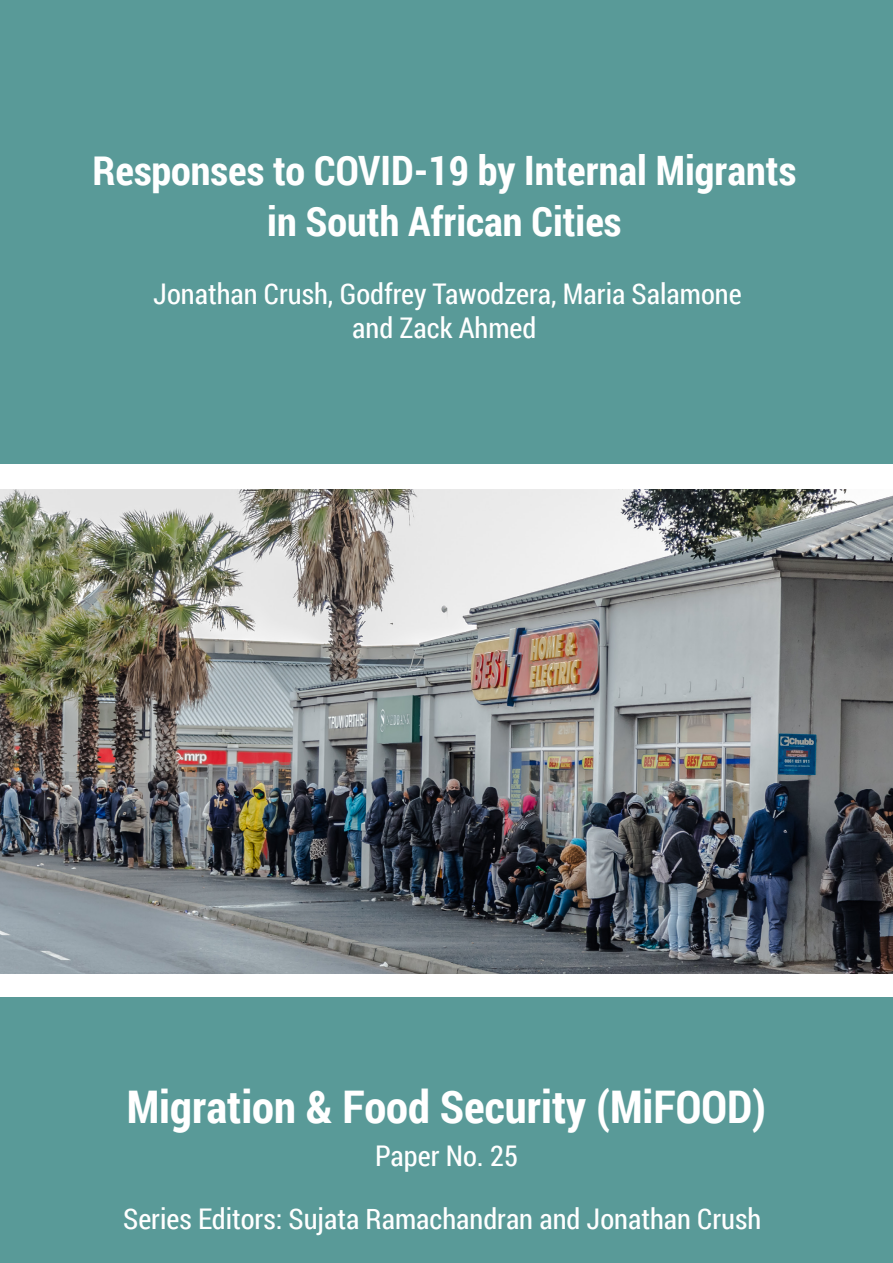
<style>
.page{position:relative;width:893px;height:1263px;background:#fff}
.page>*{position:absolute;margin:0;border:0;box-sizing:border-box;transform-origin:0 0}
.t1{font:700 45px "Roboto Condensed";color:#fff}
.PaperHeader{font:700 40.5px/51px "Roboto Condensed";color:#fff;text-align:center}
.Authors{font:28.5px "Roboto Condensed";color:#fff}
</style>
<div class="page">
<div style="left:0;top:0;width:893px;height:463px;background:#599a98"></div>
<div style="left:0;top:998px;width:893px;height:265px;background:#599a98"></div>
<img style="left:0;top:489px;width:893px;height:485px">
<p class="PaperHeader" style="left:92px;top:143px;width:705px">Responses to COVID-19 by Internal Migrants in South African Cities</p>
<p class="Authors" style="left:153px;top:274px;width:590px">Jonathan Crush, Godfrey Tawodzera, Maria Salamone</p>
<p class="Authors" style="left:352px;top:308px;width:186px">and Zack Ahmed</p>
<p class="t1" style="left:127px;top:1075px;width:641px">Migration &amp; Food Security (MiFOOD)</p>
<p class="Authors" style="left:375px;top:1136px;width:144px">Paper No. 25</p>
<p class="Authors" style="left:123px;top:1199px;width:640px">Series Editors: Sujata Ramachandran and Jonathan Crush</p>
</div>
